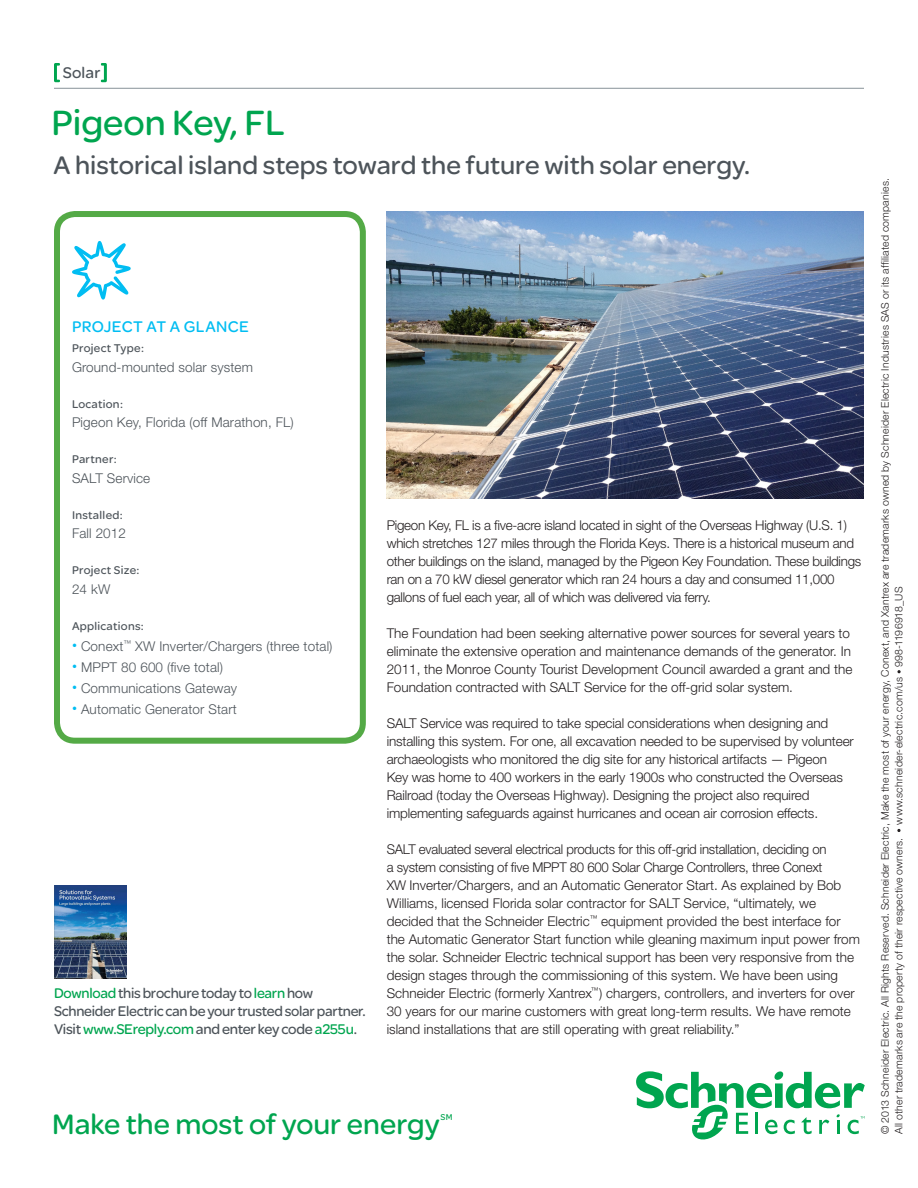
<style>
.page{position:relative;width:918px;height:1188px;background:#fff}
.page>*{position:absolute;margin:0;border:0;box-sizing:border-box;transform-origin:0 0}
.Heading_1{font:37.5px "SE Optimist";color:#00a54f}
.Page_head{font:30px "SE Optimist";color:#00a54f}
.Heading_1-2{font:27px "SE Optimist";color:#4d545a}
.sidebar_head{font:16.5px "SE Optimist";letter-spacing:.025em;color:#01bdf2}
.Page_title{font:16.5px "SE Optimist";letter-spacing:.01em;color:#4d545a}
.CTA_Headline{font:15px/18px "SE Optimist";letter-spacing:-.02em;color:#4d545a}
.main_text{font:300 13.5px/18px "Helvetica Neue LT Std";letter-spacing:-.01em;color:#231f20}
.sidebar_text{font:300 13.5px "Helvetica Neue LT Std";letter-spacing:.01em;color:#4d545a}
.sidebar_sub{font:12px "SE Optimist";letter-spacing:.025em;color:#4d545a}
.Doc_number{font:300 10.5px/13.5px "Helvetica Neue LT Std";letter-spacing:.02em;color:#231f20}
.Page_head-2{font:9px "SE Optimist";color:#00a54f}
.s1{font-family:"SE Optimist";font-weight:400;font-size:15px;color:#01bdf2}
.s2{color:#00a54f}
</style>
<div class="page">
<svg style="left:897px;top:670px;width:4px;height:3px"></svg>
<svg style="left:897px;top:829px;width:4px;height:3px"></svg>
<div style="left:54px;top:211px;width:312px;height:533px;border:6px solid #54aa46;border-radius:18px"></div>
<hr style="left:54px;top:88px;width:810px;height:1px;background:#959ea4">
<svg style="left:54px;top:63px;width:6px;height:19px"></svg>
<svg style="left:101px;top:63px;width:6px;height:19px"></svg>
<svg style="left:636px;top:1071px;width:229px;height:69px"></svg>
<svg style="left:72px;top:241px;width:59px;height:59px"></svg>
<img style="left:54px;top:885px;width:72px;height:93px">
<img style="left:386px;top:211px;width:478px;height:287px">
<p class="Page_title" style="left:63px;top:61px;width:39px">Solar</p>
<p class="Heading_1" style="left:51px;top:97px;width:235px">Pigeon Key, FL</p>
<p class="Heading_1-2" style="left:53px;top:146px;width:698px">A historical island steps toward the future with solar energy.</p>
<p class="sidebar_head" style="left:72px;top:316px;width:178px">PROJECT AT A GLANCE</p>
<p class="sidebar_sub" style="left:72px;top:340px;width:73px">Project Type:</p>
<p class="sidebar_text" style="left:72px;top:359px;width:183px">Ground-mounted solar system</p>
<p class="sidebar_sub" style="left:72px;top:395px;width:52px">Location:</p>
<p class="sidebar_text" style="left:72px;top:414px;width:223px">Pigeon Key, Florida (off Marathon, FL)</p>
<p class="sidebar_sub" style="left:72px;top:451px;width:46px">Partner:</p>
<p class="sidebar_text" style="left:72px;top:470px;width:80px">SALT Service</p>
<p class="sidebar_sub" style="left:72px;top:506px;width:52px">Installed:</p>
<p class="sidebar_text" style="left:72px;top:525px;width:56px">Fall 2012</p>
<p class="sidebar_sub" style="left:72px;top:562px;width:69px">Project Size:</p>
<p class="sidebar_text" style="left:72px;top:581px;width:40px">24 kW</p>
<p class="sidebar_sub" style="left:72px;top:617px;width:73px">Applications:</p>
<p class="sidebar_text" style="left:72px;top:638px;width:262px"><span class="s1">•</span> Conext<sup>™</sup> XW Inverter/Chargers (three total)</p>
<p class="sidebar_text" style="left:72px;top:659px;width:153px"><span class="s1">•</span> MPPT 80 600 (five total)</p>
<p class="sidebar_text" style="left:72px;top:680px;width:167px"><span class="s1">•</span> Communications Gateway</p>
<p class="sidebar_text" style="left:72px;top:701px;width:166px"><span class="s1">•</span> Automatic Generator Start</p>
<p class="CTA_Headline" style="left:54px;top:983px;width:313px"><span class="s2">Download</span> this brochure today to <span class="s2">learn</span> how<br>Schneider Electric can be your trusted solar partner.<br>Visit <span class="s2">www.SEreply.com</span> and enter key code <span class="s2">a255u</span>.</p>
<p class="main_text" style="left:387px;top:516px;width:476px">Pigeon Key, FL is a five-acre island located in sight of the Overseas Highway (U.S. 1) which stretches 127 miles through the Florida Keys. There is a historical museum and other buildings on the island, managed by the Pigeon Key Foundation. These buildings ran on a 70 kW diesel generator which ran 24 hours a day and consumed 11,000 gallons of fuel each year, all of which was delivered via ferry.</p>
<p class="main_text" style="left:387px;top:624px;width:467px">The Foundation had been seeking alternative power sources for several years to eliminate the extensive operation and maintenance demands of the generator. In 2011, the Monroe County Tourist Development Council awarded a grant and the Foundation contracted with SALT Service for the off-grid solar system.</p>
<p class="main_text" style="left:387px;top:714px;width:469px">SALT Service was required to take special considerations when designing and installing this system. For one, all excavation needed to be supervised by volunteer archaeologists who monitored the dig site for any historical artifacts — Pigeon<br>Key was home to 400 workers in the early 1900s who constructed the Overseas Railroad (today the Overseas Highway). Designing the project also required implementing safeguards against hurricanes and ocean air corrosion effects.</p>
<p class="main_text" style="left:387px;top:840px;width:475px">SALT evaluated several electrical products for this off-grid installation, deciding on<br>a system consisting of five MPPT 80 600 Solar Charge Controllers, three Conext<br>XW Inverter/Chargers, and an Automatic Generator Start. As explained by Bob Williams, licensed Florida solar contractor for SALT Service, “ultimately, we decided that the Schneider Electric<sup>™</sup> equipment provided the best interface for the Automatic Generator Start function while gleaning maximum input power from the solar. Schneider Electric technical support has been very responsive from the design stages through the commissioning of this system. We have been using Schneider Electric (formerly Xantrex<sup>™</sup>) chargers, controllers, and inverters for over 30 years for our marine customers with great long-term results. We have remote island installations that are still operating with great reliability.”</p>
<p class="Page_head" style="left:52px;top:1103px;width:389px">Make the most of your energy</p>
<p class="Page_head-2" style="left:441px;top:1111px;width:14px">SM</p>
<p class="Doc_number" style="left:878px;top:1134px;width:957px;rotate:-90deg">© 2013 Schneider Electric. All Rights Reserved. Schneider Electric, Make the most of your energy, Conext, and Xantrex are trademarks owned by Schneider Electric Industries SAS or its affiliated companies.<br>All other trademarks are the property of their respective owners. www.schneider-electric.com/us 998-1196918_US</p>
</div>
